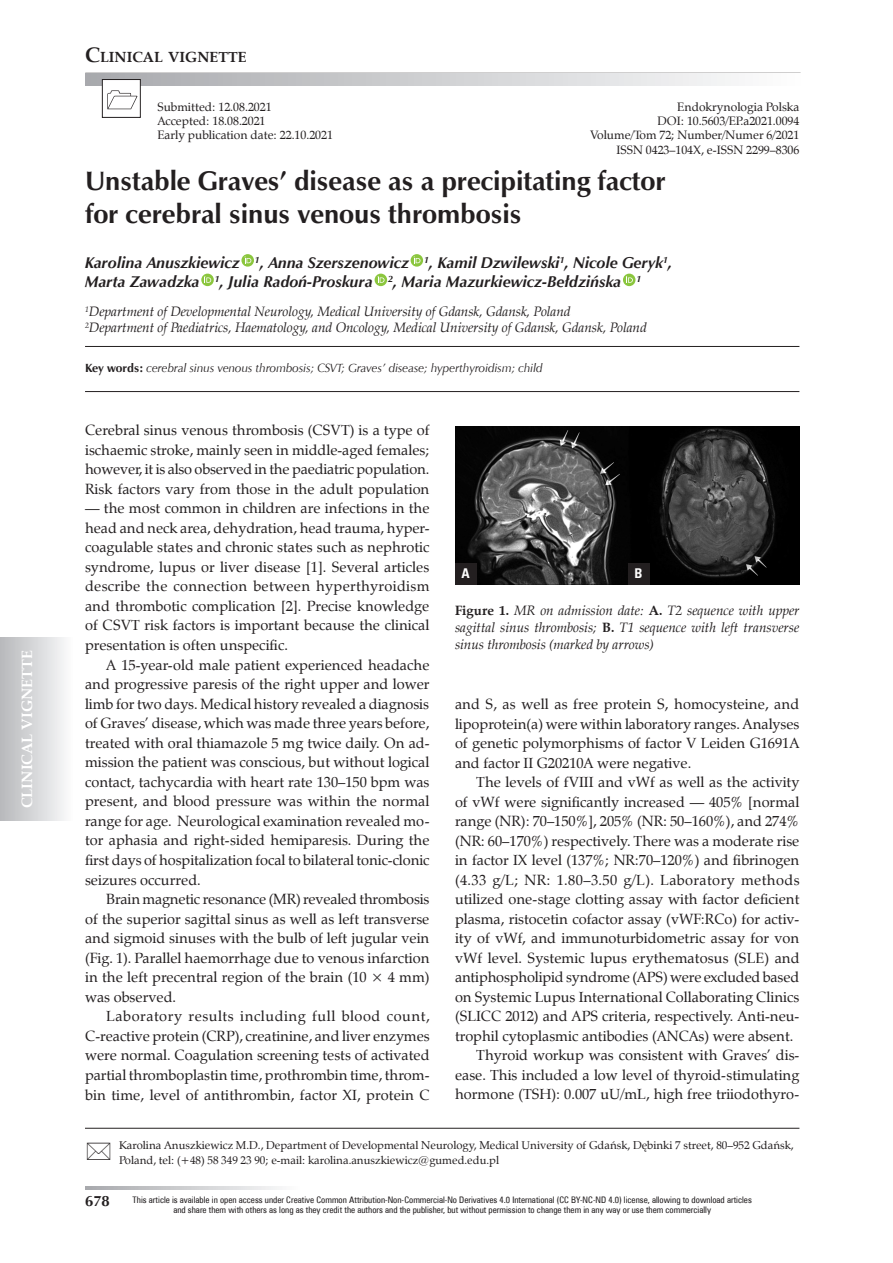
<style>
.page{position:relative;width:893px;height:1263px;background:#fff}
.page>*{position:absolute;margin:0;border:0;box-sizing:border-box;transform-origin:0 0}
.t1{font:700 27px/32.4px "Zapf Humnst EU";letter-spacing:-.005em;color:#231f20}
.t2{font:italic 700 15.75px/19.5px "Zapf Humnst EU";color:#231f20}
.t3{font:700 15px "Zapf Calligr EU";color:#fff}
.t4{font:700 15px "Zapf Humnst EU";color:#231f20}
.t5{font:700 14.7px "Zapf Calligr EU";color:#231f20}
.t6{font:14.55px/19.5px "Zapf Calligr EU";color:#231f20;text-align:justify}
.t7{font:14.55px "Zapf Calligr EU";letter-spacing:.025em;color:#231f20}
.t8{font:italic 13.5px/17px "Zapf Calligr EU";color:#231f20}
.t9{font:700 13.5px "Zurich Cn EU";color:#fff}
.t10{font:12px/14.2px "Zapf Calligr EU";color:#231f20;text-align:right}
.t11{font:italic 12px "Zapf Humnst EU";color:#231f20}
.t12{font:11.25px/15px "Zapf Calligr EU";color:#231f20}
.t13{font:9px/10.8px "Zurich Cn EU";color:#231f20;text-align:center}
.s1{font-size:21px}
.s2{font-weight:700;font-style:normal}
</style>
<div class="page">
<hr style="left:85px;top:73px;width:716px;height:1px;background:#231f20">
<svg style="left:85px;top:74px;width:646px;height:12px;background:#cecfd1"></svg>
<div style="left:102px;top:80px;width:38px;height:37px;background:#fff"></div>
<div style="left:102px;top:79px;width:39px;height:39px;border:1px solid #231f20"></div>
<svg style="left:107px;top:90px;width:30px;height:19px"></svg>
<svg style="left:85px;top:1186px;width:194px;height:3px"></svg>
<div style="left:0;top:638px;width:73px;height:182px;background:linear-gradient(to right,#b7b8bb,#fbfcfd)"></div>
<hr style="left:85px;top:346px;width:714px;height:1px;background:#231f20">
<hr style="left:85px;top:391px;width:714px;height:1px;background:#231f20">
<svg style="left:241px;top:254px;width:13px;height:13px"></svg>
<svg style="left:245px;top:256px;width:6px;height:7px"></svg>
<svg style="left:411px;top:254px;width:12px;height:13px"></svg>
<svg style="left:414px;top:256px;width:6px;height:7px"></svg>
<svg style="left:201px;top:274px;width:13px;height:12px"></svg>
<svg style="left:204px;top:276px;width:7px;height:7px"></svg>
<div style="left:375px;top:274px;width:12px;height:12px;background:#8bc63e;border-radius:50%"></div>
<svg style="left:378px;top:276px;width:6px;height:7px"></svg>
<div style="left:623px;top:274px;width:12px;height:12px;background:#8bc63e;border-radius:50%"></div>
<svg style="left:626px;top:276px;width:7px;height:7px"></svg>
<img style="left:455px;top:426px;width:344px;height:158px">
<div style="left:455px;top:563px;width:21px;height:21px;background:#231f20"></div>
<div style="left:628px;top:563px;width:21px;height:21px;background:#231f20"></div>
<hr style="left:85px;top:1128px;width:714px;height:1px;background:#231f20">
<p class="t3" style="left:18px;top:808px;width:160px;rotate:-90deg">Clinical vignette</p>
<p class="t5" style="left:85px;top:48px;width:163px"><span class="s1">C</span>LINICAL VIGNETTE</p>
<p class="t10" style="left:157px;top:100px;width:177px;text-align:left">Submitted: 12.08.2021<br>Accepted: 18.08.2021<br>Early publication date: 22.10.2021</p>
<p class="t10" style="left:590px;top:100px;width:211px">Endokrynologia Polska<br>DOI: 10.5603/EP.a2021.0094<br>Volume/Tom 72; Number/Numer 6/2021<br>ISSN 0423–104X, e-ISSN 2299–8306</p>
<h1 class="t1" style="left:85px;top:166px;width:582px">Unstable Graves’ disease as a precipitating factor for cerebral sinus venous thrombosis</h1>
<p class="t2" style="left:85px;top:253px;width:589px">Karolina Anuszkiewicz <sup>1</sup>, Anna Szerszenowicz <sup>1</sup>, Kamil Dzwilewski<sup>1</sup>, Nicole Geryk<sup>1</sup>,<br>Marta Zawadzka <sup>1</sup>, Julia Radoń-Proskura <sup>2</sup>, Maria Mazurkiewicz-Bełdzińska <sup>1</sup></p>
<p class="t8" style="left:85px;top:304px;width:563px;line-height:16.2px"><sup>1</sup>Department of Developmental Neurology, Medical University of Gdansk, Gdansk, Poland<br><sup>2</sup>Department of Paediatrics, Haematology, and Oncology, Medical University of Gdansk, Gdansk, Poland</p>
<p class="t11" style="left:85px;top:361px;width:459px"><span class="s2">Key words:</span> cerebral sinus venous thrombosis; CSVT; Graves’ disease; hyperthyroidism; child</p>
<p class="t6" style="left:85px;top:421px;width:346px">Cerebral sinus venous thrombosis (CSVT) is a type of ischaemic stroke, mainly seen in middle-aged females; however, it is also observed in the paediatric population.<br>Risk factors vary from those in the adult population</p>
<p class="t6" style="left:85px;top:499px;width:346px">— the most common in children are infections in the head and neck area, dehydration, head trauma, hyper&shy;coagulable states and chronic states such as nephrotic syndrome, lupus or liver disease [1]. Several articles describe the connection between hyperthyroidism and thrombotic complication [2]. Precise knowledge of CSVT risk factors is important because the clinical presentation is often unspecific.</p>
<p class="t6" style="left:85px;top:655px;width:346px;text-indent:21px">A 15-year-old male patient experienced headache and progressive paresis of the right upper and lower limb for two days. Medical history revealed a diagnosis of Graves’ disease, which was made three years before, treated with oral thiamazole 5 mg twice daily. On ad&shy;mission the patient was conscious, but without logical contact, tachycardia with heart rate 130–150 bpm was present, and blood pressure was within the normal range for age. Neurological examination revealed mo&shy;tor aphasia and right-sided hemiparesis. During the first days of hospitalization focal to bilateral tonic-clonic seizures occurred.</p>
<p class="t6" style="left:85px;top:890px;width:346px;text-indent:21px">Brain magnetic resonance (MR) revealed thrombosis of the superior sagittal sinus as well as left transverse and sigmoid sinuses with the bulb of left jugular vein (Fig. 1). Parallel haemorrhage due to venous infarction in the left precentral region of the brain (10 × 4 mm) was observed.</p>
<p class="t6" style="left:85px;top:1007px;width:346px;text-indent:21px">Laboratory results including full blood count, C-reactive protein (CRP), creatinine, and liver enzymes were normal. Coagulation screening tests of activated partial thromboplastin time, prothrombin time, throm&shy;bin time, level of antithrombin, factor XI, protein C</p>
<p class="t9" style="left:461px;top:565px;width:10px">A</p>
<p class="t9" style="left:635px;top:565px;width:9px">B</p>
<p class="t8" style="left:455px;top:602px;width:346px;text-align:justify"><span class="s2">Figure 1.</span> MR on admission date: <span class="s2">A.</span> T2 sequence with upper sagittal sinus thrombosis; <span class="s2">B.</span> T1 sequence with left transverse sinus thrombosis (marked by arrows)</p>
<p class="t6" style="left:455px;top:695px;width:346px">and S, as well as free protein S, homocysteine, and lipoprotein(a) were within laboratory ranges. Analyses of genetic polymorphisms of factor V Leiden G1691A and factor II G20210A were negative.</p>
<p class="t6" style="left:476px;top:773px;width:325px">The levels of fVIII and vWf as well as the activity</p>
<p class="t6" style="left:455px;top:793px;width:346px">of vWf were significantly increased — 405% [normal</p>
<p class="t6" style="left:455px;top:812px;width:346px">range (NR): 70–150%], 205% (NR: 50–160%), and 274%</p>
<p class="t6" style="left:455px;top:831px;width:346px">(NR: 60–170%) respectively. There was a moderate rise</p>
<p class="t6" style="left:455px;top:851px;width:346px">in factor IX level (137%; NR:70–120%) and fibrinogen</p>
<p class="t7" style="left:455px;top:871px;width:346px">(4.33 g/L; NR: 1.80–3.50 g/L). Laboratory methods</p>
<p class="t6" style="left:455px;top:890px;width:346px">utilized one-stage clotting assay with factor deficient</p>
<p class="t6" style="left:455px;top:909px;width:346px">plasma, ristocetin cofactor assay (vWF:RCo) for activ-</p>
<p class="t6" style="left:455px;top:929px;width:346px">ity of vWf, and immunoturbidometric assay for von</p>
<p class="t6" style="left:455px;top:948px;width:346px">vWf level. Systemic lupus erythematosus (SLE) and</p>
<p class="t6" style="left:455px;top:968px;width:346px">antiphospholipid syndrome (APS) were excluded based</p>
<p class="t6" style="left:455px;top:987px;width:346px">on Systemic Lupus International Collaborating Clinics</p>
<p class="t6" style="left:455px;top:1007px;width:346px">(SLICC 2012) and APS criteria, respectively. Anti-neu-</p>
<p class="t6" style="left:455px;top:1026px;width:340px">trophil cytoplasmic antibodies (ANCAs) were absent.</p>
<p class="t6" style="left:476px;top:1046px;width:325px">Thyroid workup was consistent with Graves’ dis-</p>
<p class="t6" style="left:455px;top:1065px;width:346px">ease. This included a low level of thyroid-stimulating</p>
<p class="t6" style="left:455px;top:1085px;width:346px">hormone (TSH): 0.007 uU/mL, high free triiodothyro-</p>
<p class="t4" style="left:85px;top:1191px;width:26px">678</p>
<p class="t12" style="left:119px;top:1138px;width:676px">Karolina Anuszkiewicz M.D., Department of Developmental Neurology, Medical University of Gdańsk, Dębinki 7 street, 80–952 Gdańsk,<br>Poland, tel: (+48) 58 349 23 90; e-mail: karolina.anuszkiewicz@gumed.edu.pl</p>
<p class="t13" style="left:133px;top:1194px;width:621px">This article is available in open access under Creative Common Attribution-Non-Commercial-No Derivatives 4.0 International (CC BY-NC-ND 4.0) license, allowing to download articles and share them with others as long as they credit the authors and the publisher, but without permission to change them in any way or use them commercially</p>
</div>
